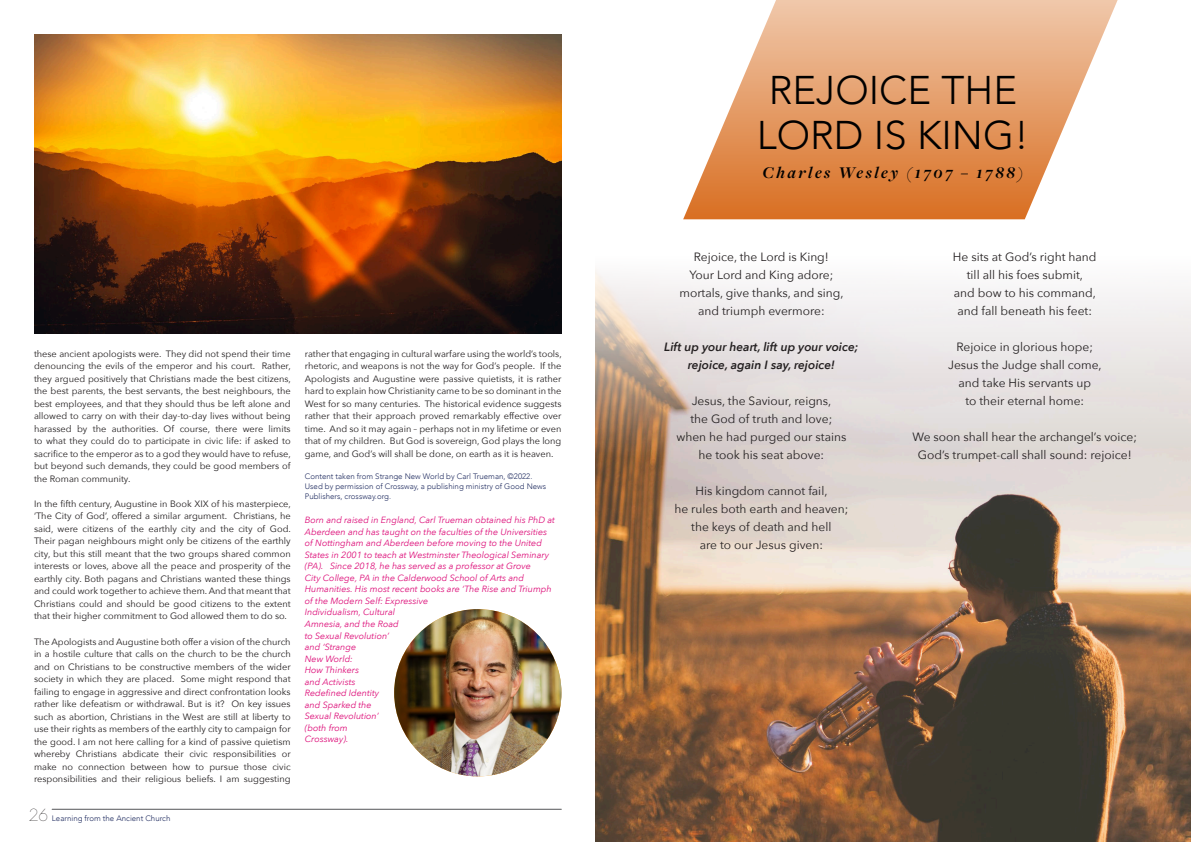
<style>
.page{position:relative;width:1191px;height:842px;background:#fff}
.page>*{position:absolute;margin:0;border:0;box-sizing:border-box;transform-origin:0 0}
.t1{font:300 40px/45px "Avenir";color:#000}
.t2{font:italic 700 17px "Freight Disp Pro";letter-spacing:.15em;color:#000}
.t3{font:100 16px "Neue Einstellung";color:#231f20}
.t4{font:12px/18px "Avenir Next";color:#231f20;text-align:center}
.t5{font:italic 600 12px/18px "Avenir Next";color:#231f20;text-align:center}
.t6{font:9.2px/12.5px "Avenir Next";color:#231f20;text-align:justify}
.t7{font:italic 9px/11.5px "Avenir Next";color:#dd0e79}
.t8{font:300 7.9px/10px "Avenir";color:#202c60}
</style>
<div class="page">
<img style="left:595px;top:269px;width:596px;height:573px">
<img style="left:394px;top:609px;width:167px;height:167px;border-radius:84px">
<img style="left:34px;top:34px;width:527px;height:300px">
<svg style="left:683px;top:0;width:435px;height:219px"></svg>
<hr style="left:52px;top:809px;width:509px;height:1px;background:#545557">
<p class="t6" style="left:34px;top:348px;width:258px">these ancient apologists were. They did not spend their time denouncing the evils of the emperor and his court. Rather, they argued positively that Christians made the best citizens, the best parents, the best servants, the best neighbours, the best employees, and that they should thus be left alone and allowed to carry on with their day-to-day lives without being harassed by the authorities. Of course, there were limits to what they could do to participate in civic life: if asked to sacrifice to the emperor as to a god they would have to refuse, but beyond such demands, they could be good members of the Roman community.</p>
<p class="t6" style="left:34px;top:497px;width:258px">In the fifth century, Augustine in Book XIX of his masterpiece, ‘The City of God’, offered a similar argument. Christians, he said, were citizens of the earthly city and the city of God.<br>Their pagan neighbours might only be citizens of the earthly city, but this still meant that the two groups shared common interests or loves, above all the peace and prosperity of the earthly city. Both pagans and Christians wanted these things and could work together to achieve them. And that meant that Christians could and should be good citizens to the extent that their higher commitment to God allowed them to do so.</p>
<p class="t6" style="left:34px;top:636px;width:258px">The Apologists and Augustine both offer a vision of the church in a hostile culture that calls on the church to be the church and on Christians to be constructive members of the wider society in which they are placed. Some might respond that failing to engage in aggressive and direct confrontation looks rather like defeatism or withdrawal. But is it? On key issues such as abortion, Christians in the West are still at liberty to use their rights as members of the earthly city to campaign for the good. I am not here calling for a kind of passive quietism whereby Christians abdicate their civic responsibilities or make no connection between how to pursue those civic responsibilities and their religious beliefs. I am suggesting</p>
<h3 class="t3" style="left:28px;top:806px;width:21px">26</h3>
<p class="t8" style="left:52px;top:814px;width:120px">Learning from the Ancient Church</p>
<p class="t6" style="left:305px;top:348px;width:258px">rather that engaging in cultural warfare using the world’s tools, rhetoric, and weapons is not the way for God’s people. If the Apologists and Augustine were passive quietists, it is rather hard to explain how Christianity came to be so dominant in the West for so many centuries. The historical evidence suggests rather that their approach proved remarkably effective over time. And so it may again – perhaps not in my lifetime or even that of my children. But God is sovereign, God plays the long game, and God’s will shall be done, on earth as it is heaven.</p>
<p class="t8" style="left:305px;top:472px;width:243px">Content taken from Strange New World by Carl Trueman, ©2022.<br>Used by permission of Crossway, a publishing ministry of Good News<br>Publishers, crossway.org.</p>
<p class="t7" style="left:305px;top:514px;width:252px">Born and raised in England, Carl Trueman obtained his PhD at<br>Aberdeen and has taught on the faculties of the Universities of Nottingham and Aberdeen before moving to the United<br>States in 2001 to teach at Westminster Theological Seminary (PA). Since 2018, he has served as a professor at Grove<br>City College, PA in the Calderwood School of Arts and<br>Humanities. His most recent books are ‘The Rise and Triumph of the Modern Self: Expressive<br>Individualism, Cultural<br>Amnesia, and the Road<br>to Sexual Revolution’<br>and ‘Strange<br>New World:<br>How Thinkers<br>and Activists<br>Redefined Identity<br>and Sparked the<br>Sexual Revolution’<br>(both from<br>Crossway).</p>
<h1 class="t1" style="left:757px;top:71px;width:274px">REJOICE THE<br>LORD IS KING!</h1>
<h2 class="t2" style="left:762px;top:167px;width:263px">Charles Wesley (1707 – 1788)</h2>
<h3 class="t4" style="left:679px;top:249px;width:166px">Rejoice, the Lord is King!<br>Your Lord and King adore; mortals, give thanks, and sing, and triumph evermore:</h3>
<h3 class="t5" style="left:664px;top:339px;width:196px">Lift up your heart, lift up your voice; rejoice, again I say, rejoice!</h3>
<h3 class="t4" style="left:676px;top:393px;width:171px">Jesus, the Saviour, reigns,<br>the God of truth and love; when he had purged our stains he took his seat above:</h3>
<h3 class="t4" style="left:674px;top:483px;width:175px">His kingdom cannot fail,<br>he rules both earth and heaven; the keys of death and hell<br>are to our Jesus given:</h3>
<h3 class="t4" style="left:953px;top:249px;width:145px">He sits at God’s right hand till all his foes submit,<br>and bow to his command, and fall beneath his feet:</h3>
<h3 class="t4" style="left:948px;top:339px;width:155px">Rejoice in glorious hope;<br>Jesus the Judge shall come, and take His servants up<br>to their eternal home:</h3>
<h3 class="t4" style="left:912px;top:429px;width:226px">We soon shall hear the archangel’s voice;<br>God’s trumpet-call shall sound: rejoice!</h3>
</div>
